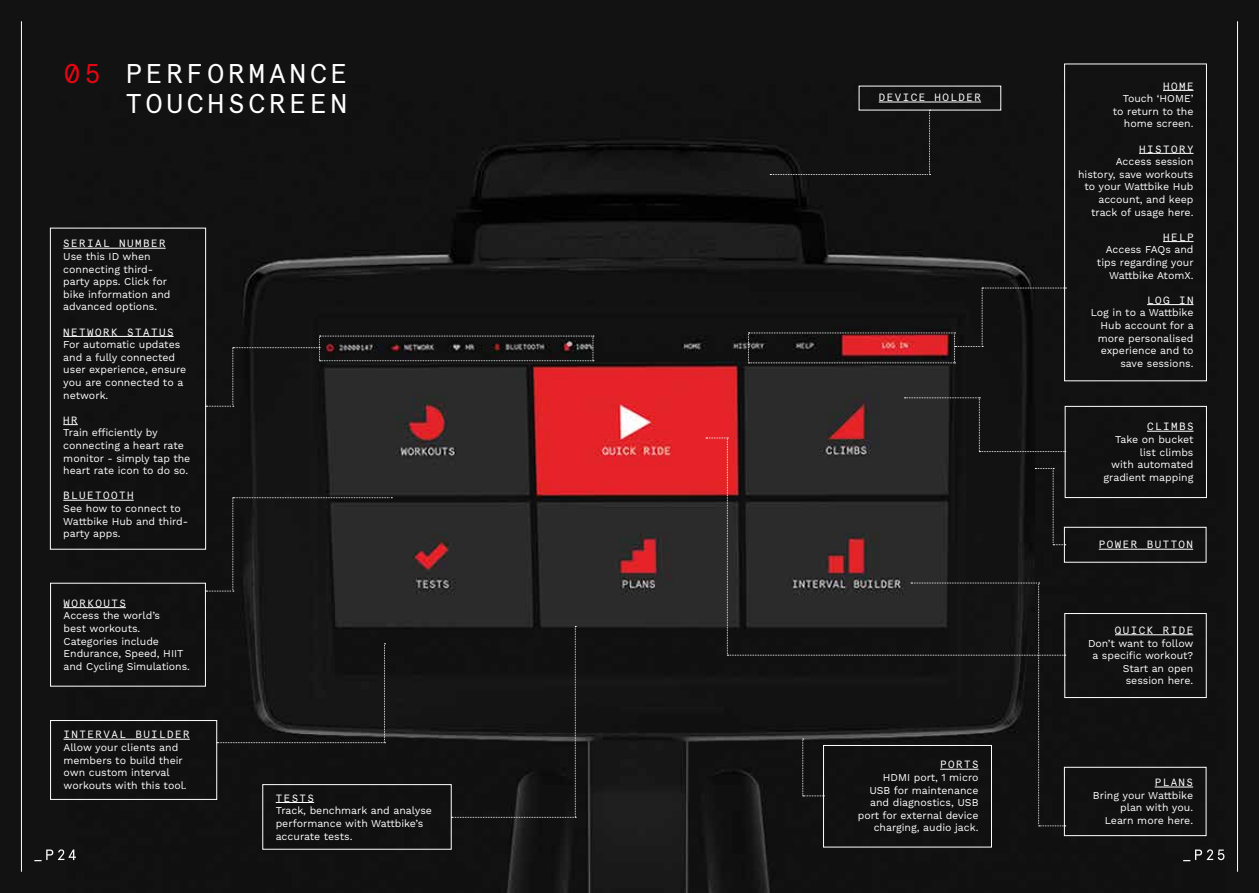
<style>
.page{position:relative;width:1259px;height:893px;background:#fff}
.page>*{position:absolute;margin:0;border:0;box-sizing:border-box;transform-origin:0 0}
.t1{font:27px/30px "Apercu Pro Mono";letter-spacing:.14em;color:#fff;text-align:right}
.t2{font:10.5px/12.6px "Work Sans";color:#fff;text-align:right}
.t3{font:10.5px "Apercu Pro Mono";letter-spacing:.14em;color:#fff}
.s1{color:#e30613}
</style>
<div class="page">
<img style="left:0;top:0;width:1259px;height:893px">
<hr style="left:63px;top:607px;width:63px;height:1px;background:#fff">
<div style="left:50px;top:583px;width:156px;height:103px;border:1px solid #fff"></div>
<hr style="left:63px;top:739px;width:127px;height:1px;background:#fff">
<div style="left:50px;top:720px;width:167px;height:80px;border:1px solid #fff"></div>
<hr style="left:1163px;top:90px;width:30px;height:1px;background:#fff">
<hr style="left:1139px;top:153px;width:54px;height:1px;background:#fff">
<hr style="left:1163px;top:241px;width:30px;height:1px;background:#fff">
<hr style="left:1147px;top:304px;width:46px;height:1px;background:#fff">
<hr style="left:63px;top:248px;width:103px;height:1px;background:#fff">
<hr style="left:63px;top:336px;width:111px;height:1px;background:#fff">
<svg style="left:63px;top:424px;width:15px;height:1px"></svg>
<hr style="left:63px;top:500px;width:71px;height:1px;background:#fff">
<div style="left:50px;top:228px;width:156px;height:321px;border:1px solid #fff"></div>
<hr style="left:1115px;top:634px;width:78px;height:1px;background:#fff">
<div style="left:1064px;top:613px;width:142px;height:85px;border:1px solid #fff"></div>
<hr style="left:276px;top:802px;width:38px;height:1px;background:#fff">
<div style="left:262px;top:784px;width:189px;height:65px;border:1px solid #fff"></div>
<hr style="left:1098px;top:549px;width:95px;height:1px;background:#fff">
<div style="left:1064px;top:527px;width:142px;height:35px;border:1px solid #fff"></div>
<hr style="left:1154px;top:787px;width:39px;height:1px;background:#fff">
<div style="left:1064px;top:767px;width:142px;height:69px;border:1px solid #fff"></div>
<hr style="left:1147px;top:431px;width:46px;height:1px;background:#fff">
<div style="left:1065px;top:406px;width:141px;height:92px;border:1px solid #fff"></div>
<svg style="left:206px;top:336px;width:388px;height:71px;background:#301f1f"></svg>
<svg style="left:748px;top:288px;width:318px;height:75px;background:#271617"></svg>
<svg style="left:206px;top:497px;width:186px;height:95px;background:#1d1d1d"></svg>
<svg style="left:217px;top:643px;width:168px;height:100px;background:#181818"></svg>
<svg style="left:451px;top:626px;width:125px;height:192px;background:#151515"></svg>
<svg style="left:706px;top:397px;width:359px;height:429px;background:#221c1d"></svg>
<div style="left:770px;top:110px;width:160px;height:65px;background:#121212"></div>
<hr style="left:878px;top:102px;width:103px;height:1px;background:#fff">
<hr style="left:21px;top:21px;width:1px;height:851px;background:#fff">
<hr style="left:1237px;top:21px;width:1px;height:851px;background:#fff">
<svg style="left:1183px;top:849px;width:41px;height:12px"></svg>
<svg style="left:34px;top:849px;width:42px;height:12px"></svg>
<h1 class="t1" style="left:64px;top:56px;width:285px"><span class="s1">05</span> PERFORMANCE<br>TOUCHSCREEN</h1>
<p class="t3" style="left:63px;top:236px;width:104px">SERIAL NUMBER</p>
<p class="t2" style="left:63px;top:251px;width:109px;text-align:left">Use this ID when connecting third&shy;party apps. Click for bike information and advanced options.</p>
<p class="t3" style="left:63px;top:324px;width:112px">NETWORK STATUS</p>
<p class="t2" style="left:63px;top:339px;width:124px;text-align:left">For automatic updates and a fully connected user experience, ensure you are connected to a network.</p>
<p class="t3" style="left:63px;top:412px;width:16px">HR</p>
<p class="t2" style="left:63px;top:427px;width:128px;text-align:left">Train efficiently by connecting a heart rate monitor - simply tap the heart rate icon to do so.</p>
<p class="t3" style="left:63px;top:488px;width:72px">BLUETOOTH</p>
<p class="t2" style="left:63px;top:503px;width:126px;text-align:left">See how to connect to<br>Wattbike Hub and third&shy;party apps.</p>
<p class="t3" style="left:63px;top:595px;width:64px">WORKOUTS</p>
<p class="t2" style="left:63px;top:610px;width:128px;text-align:left">Access the world’s<br>best workouts.<br>Categories include<br>Endurance, Speed, HIIT and Cycling Simulations.</p>
<p class="t3" style="left:63px;top:727px;width:128px">INTERVAL BUILDER</p>
<p class="t2" style="left:63px;top:742px;width:125px;text-align:left">Allow your clients and members to build their own custom interval workouts with this tool.</p>
<p class="t3" style="left:276px;top:790px;width:40px">TESTS</p>
<p class="t2" style="left:276px;top:805px;width:158px;text-align:left">Track, benchmark and analyse performance with Wattbike’s accurate tests.</p>
<p class="t3" style="left:878px;top:90px;width:104px">DEVICE HOLDER</p>
<p class="t3" style="left:940px;top:757px;width:40px">PORTS</p>
<p class="t2" style="left:857px;top:772px;width:122px">HDMI port, 1 micro<br>USB for maintenance and diagnostics, USB port for external device charging, audio jack.</p>
<p class="t3" style="left:1163px;top:78px;width:32px">HOME</p>
<p class="t2" style="left:1112px;top:93px;width:82px">Touch ‘HOME’ to return to the home screen.</p>
<p class="t3" style="left:1139px;top:141px;width:56px">HISTORY</p>
<p class="t2" style="left:1078px;top:156px;width:117px">Access session history, save workouts to your Wattbike Hub account, and keep track of usage here.</p>
<p class="t3" style="left:1163px;top:229px;width:32px">HELP</p>
<p class="t2" style="left:1097px;top:244px;width:98px">Access FAQs and tips regarding your<br>Wattbike AtomX.</p>
<p class="t3" style="left:1147px;top:292px;width:48px">LOG IN</p>
<p class="t2" style="left:1090px;top:307px;width:104px">Log in to a Wattbike<br>Hub account for a more personalised experience and to save sessions.</p>
<p class="t3" style="left:1147px;top:419px;width:48px">CLIMBS</p>
<p class="t2" style="left:1103px;top:434px;width:91px">Take on bucket list climbs<br>with automated gradient mapping</p>
<p class="t3" style="left:1098px;top:537px;width:96px">POWER BUTTON</p>
<p class="t3" style="left:1115px;top:622px;width:80px">QUICK RIDE</p>
<p class="t2" style="left:1088px;top:637px;width:107px">Don’t want to follow a specific workout?<br>Start an open session here.</p>
<p class="t3" style="left:1154px;top:775px;width:40px">PLANS</p>
<p class="t2" style="left:1093px;top:789px;width:102px">Bring your Wattbike plan with you.<br>Learn more here.</p>
</div>
